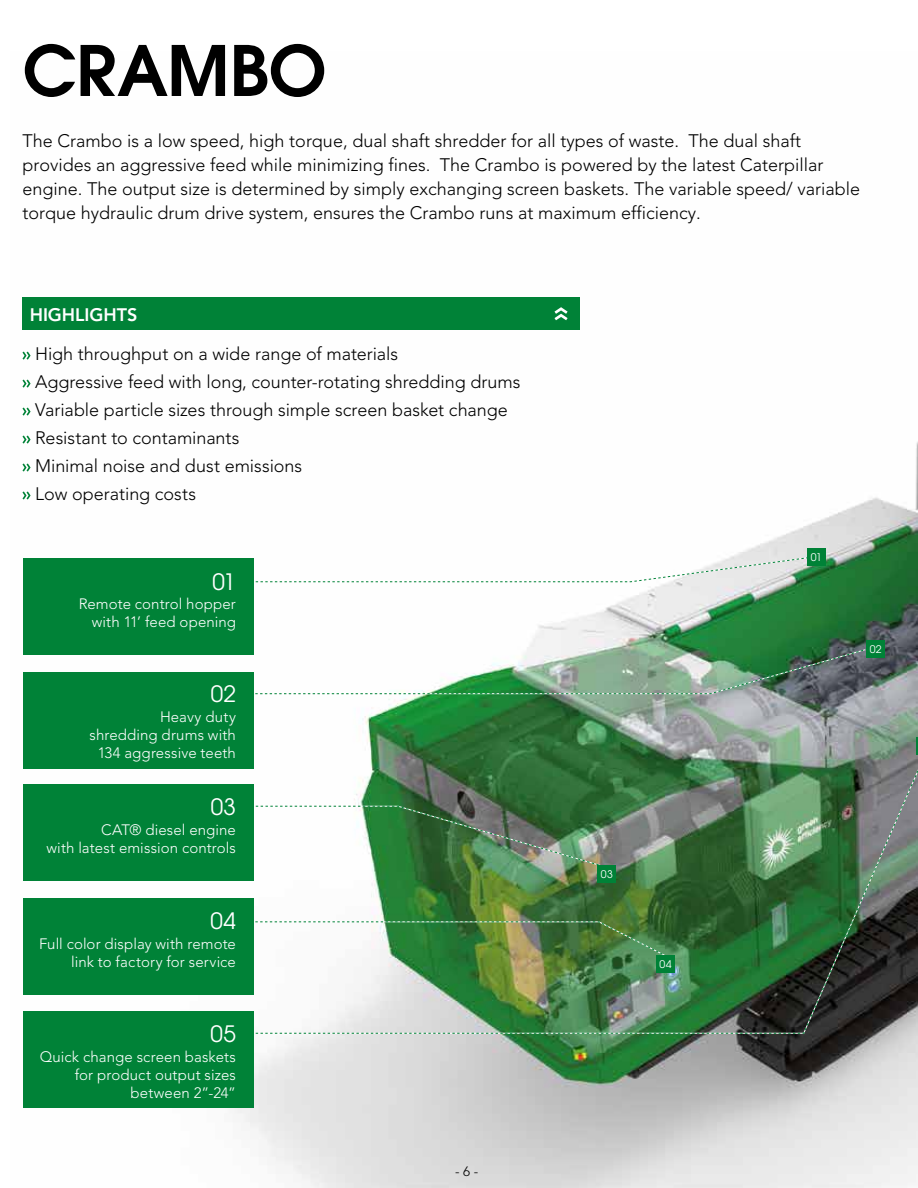
<style>
.page{position:relative;width:918px;height:1188px;background:#fff}
.page>*{position:absolute;margin:0;border:0;box-sizing:border-box;transform-origin:0 0}
.t1{font:600 69px "Avant Garde CE";color:#000}
.t2{font:22.5px "Avant Garde";letter-spacing:.01em;color:#fff}
.t3{font:300 18px/28px "Avenir";color:#000}
.t4{font:800 18px "Avenir";color:#fff}
.t5{font:300 15px/18px "Avenir";letter-spacing:.01em;color:#fff;text-align:right}
.t6{font:300 13.5px "Avenir";color:#000}
.t7{font:10.5px "Avant Garde";letter-spacing:.03em;color:#fff}
</style>
<div class="page">
<img style="left:22px;top:297px;width:896px;height:891px">
<svg style="left:252px;top:557px;width:556px;height:25px"></svg>
<img style="left:251px;top:649px;width:616px;height:45px">
<div style="left:807px;top:548px;width:19px;height:17px;background:#008237"></div>
<div style="left:867px;top:641px;width:18px;height:17px;background:#008237"></div>
<img style="left:251px;top:737px;width:667px;height:297px">
<div style="left:656px;top:956px;width:19px;height:17px;background:#008237"></div>
<svg style="left:22px;top:352px;width:9px;height:8px"></svg>
<svg style="left:22px;top:380px;width:9px;height:8px"></svg>
<svg style="left:22px;top:408px;width:9px;height:8px"></svg>
<svg style="left:22px;top:435px;width:9px;height:9px"></svg>
<svg style="left:22px;top:463px;width:9px;height:9px"></svg>
<svg style="left:22px;top:491px;width:9px;height:9px"></svg>
<div style="left:22px;top:298px;width:558px;height:32px;background:#008237"></div>
<svg style="left:555px;top:307px;width:13px;height:13px"></svg>
<div style="left:23px;top:558px;width:231px;height:97px;background:#008237"></div>
<div style="left:23px;top:672px;width:231px;height:96px;background:#008237"></div>
<div style="left:23px;top:785px;width:231px;height:96px;background:#008237"></div>
<div style="left:23px;top:898px;width:231px;height:97px;background:#008237"></div>
<div style="left:23px;top:1011px;width:231px;height:97px;background:#008237"></div>
<h1 class="t1" style="left:22px;top:26px;width:306px">CRAMBO</h1>
<p class="t3" style="left:22px;top:128px;width:839px;line-height:24px">The Crambo is a low speed, high torque, dual shaft shredder for all types of waste. The dual shaft provides an aggressive feed while minimizing fines. The Crambo is powered by the latest Caterpillar engine. The output size is determined by simply exchanging screen baskets. The variable speed/ variable torque hydraulic drum drive system, ensures the Crambo runs at maximum efficiency.</p>
<p class="t4" style="left:30px;top:304px;width:109px">HIGHLIGHTS</p>
<p class="t3" style="left:35px;top:339px;width:487px">High throughput on a wide range of materials<br>Aggressive feed with long, counter-rotating shredding drums Variable particle sizes through simple screen basket change Resistant to contaminants<br>Minimal noise and dust emissions<br>Low operating costs</p>
<p class="t2" style="left:213px;top:569px;width:25px">01</p>
<p class="t5" style="left:79px;top:594px;width:159px">Remote control hopper with 11’ feed opening</p>
<p class="t2" style="left:211px;top:681px;width:27px">02</p>
<p class="t5" style="left:89px;top:708px;width:148px">Heavy duty shredding drums with<br>134 aggressive teeth</p>
<p class="t2" style="left:211px;top:794px;width:27px">03</p>
<p class="t5" style="left:47px;top:821px;width:191px">CAT® diesel engine<br>with latest emission controls</p>
<p class="t2" style="left:211px;top:907px;width:27px">04</p>
<p class="t5" style="left:39px;top:935px;width:198px">Full color display with remote link to factory for service</p>
<p class="t2" style="left:211px;top:1021px;width:27px">05</p>
<p class="t5" style="left:40px;top:1048px;width:198px">Quick change screen baskets for product output sizes between 2”-24”</p>
<p class="t6" style="left:455px;top:1163px;width:25px">- 6 -</p>
<p class="t7" style="left:601px;top:868px;width:13px">03</p>
<p class="t7" style="left:659px;top:958px;width:14px">04</p>
<p class="t7" style="left:811px;top:551px;width:13px">01</p>
<p class="t7" style="left:870px;top:643px;width:13px">02</p>
</div>
